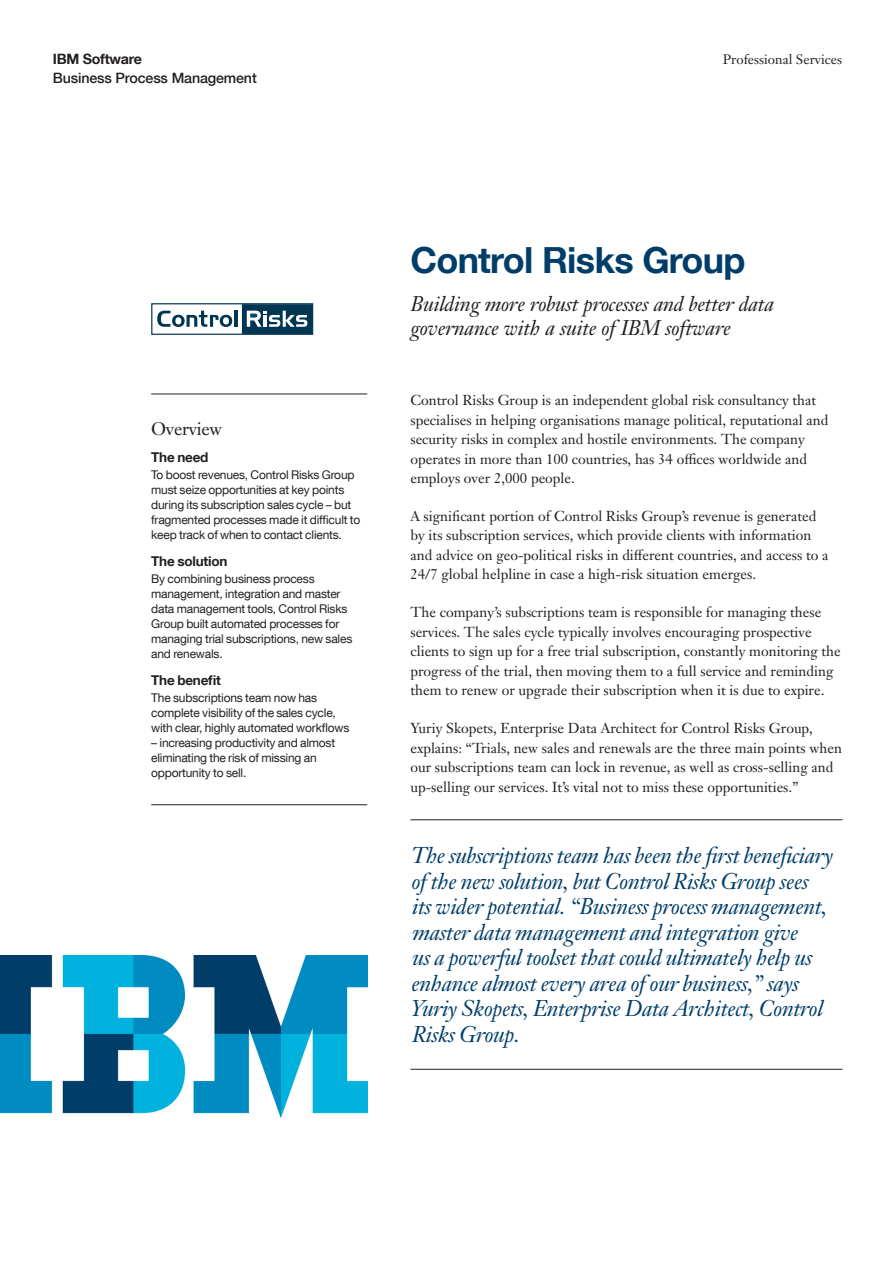
<style>
.page{position:relative;width:893px;height:1263px;background:#fff}
.page>*{position:absolute;margin:0;border:0;box-sizing:border-box;transform-origin:0 0}
._1A_title__color{font:700 36px "Helvetica Neue LT Com";letter-spacing:-.02em;color:#003e69}
._3E_highlight_Client{font:italic 22.5px/25.5px "Janson Text LT Pro";letter-spacing:-.015em;color:#003e69}
._1B_subtitle{font:italic 21px/24px "Janson Text LT Pro";letter-spacing:-.01em;color:#231f20}
._3A_highlight_head{font:18px "Janson Text LT Pro";letter-spacing:-.015em;color:#231f20}
._2C_body{font:14.25px/19.5px "Janson Text LT Pro";color:#231f20}
.t1{font:500 14.25px "Helvetica Neue LT Com";letter-spacing:-.01em;color:#231f20}
.t2{font:700 14.25px "Helvetica Neue LT Com";letter-spacing:-.02em;color:#231f20}
._3B_highlight_subhea{font:700 13.5px "Helvetica Neue LT Com";letter-spacing:-.015em;color:#231f20}
.t3{font:13.5px "Janson Text LT Pro";color:#231f20}
._3C_highlight_body{font:12px/15px "Helvetica Neue LT Com";letter-spacing:-.015em;color:#231f20}
</style>
<div class="page">
<hr style="left:151px;top:394px;width:216px;height:1px;background:#231f20">
<hr style="left:151px;top:804px;width:216px;height:1px;background:#231f20">
<img style="left:0;top:956px;width:367px;height:162px">
<hr style="left:410px;top:819px;width:432px;height:1px;background:#231f20">
<hr style="left:410px;top:1069px;width:432px;height:1px;background:#231f20">
<div style="left:151px;top:303px;width:162px;height:32px;border:1px solid #003652"></div>
<div style="left:243px;top:305px;width:69px;height:28px;background:#003652"></div>
<div style="left:242px;top:304px;width:70px;height:30px;border:1px solid #003652"></div>
<svg style="left:157px;top:311px;width:13px;height:16px"></svg>
<svg style="left:172px;top:315px;width:13px;height:12px"></svg>
<div style="left:175px;top:317px;width:6px;height:7px;background:#fff;border-radius:50%"></div>
<svg style="left:187px;top:311px;width:32px;height:16px"></svg>
<svg style="left:220px;top:315px;width:12px;height:12px"></svg>
<div style="left:223px;top:317px;width:6px;height:7px;background:#fff;border-radius:50%"></div>
<hr style="left:234px;top:311px;width:3px;height:16px;background:#003652">
<svg style="left:247px;top:311px;width:60px;height:16px"></svg>
<p class="t2" style="left:53px;top:50px;width:90px">IBM Software</p>
<p class="t3" style="left:723px;top:51px;width:121px">Professional Services</p>
<p class="t1" style="left:53px;top:70px;width:205px">Business Process Management</p>
<p class="_3A_highlight_head" style="left:151px;top:417px;width:73px">Overview</p>
<p class="_3B_highlight_subhea" style="left:151px;top:448px;width:59px">The need</p>
<p class="_3C_highlight_body" style="left:151px;top:467px;width:211px">To boost revenues, Control Risks Group must seize opportunities at key points during its subscription sales cycle – but fragmented processes made it difficult to keep track of when to contact clients.</p>
<p class="_3B_highlight_subhea" style="left:151px;top:553px;width:78px">The solution</p>
<p class="_3C_highlight_body" style="left:151px;top:571px;width:203px">By combining business process management, integration and master data management tools, Control Risks<br>Group built automated processes for managing trial subscriptions, new sales and renewals.</p>
<p class="_3B_highlight_subhea" style="left:151px;top:672px;width:71px">The benefit</p>
<p class="_3C_highlight_body" style="left:151px;top:690px;width:200px">The subscriptions team now has complete visibility of the sales cycle, with clear, highly automated workflows</p>
<p class="_3C_highlight_body" style="left:151px;top:735px;width:185px">– increasing productivity and almost eliminating the risk of missing an opportunity to sell.</p>
<p class="_1A_title__color" style="left:410px;top:238px;width:337px">Control Risks Group</p>
<p class="_1B_subtitle" style="left:410px;top:292px;width:365px">Building more robust processes and better data governance with a suite of IBM software</p>
<p class="_2C_body" style="left:410px;top:390px;width:419px">Control Risks Group is an independent global risk consultancy that specialises in helping organisations manage political, reputational and security risks in complex and hostile environments. The company operates in more than 100 countries, has 34 offices worldwide and employs over 2,000 people.</p>
<p class="_2C_body" style="left:410px;top:506px;width:419px">A significant portion of Control Risks Group’s revenue is generated by its subscription services, which provide clients with information and advice on geo-political risks in different countries, and access to a 24/7 global helpline in case a high-risk situation emerges.</p>
<p class="_2C_body" style="left:410px;top:602px;width:432px">The company’s subscriptions team is responsible for managing these services. The sales cycle typically involves encouraging prospective clients to sign up for a free trial subscription, constantly monitoring the progress of the trial, then moving them to a full service and reminding them to renew or upgrade their subscription when it is due to expire.</p>
<p class="_2C_body" style="left:410px;top:718px;width:433px">Yuriy Skopets, Enterprise Data Architect for Control Risks Group, explains: “Trials, new sales and renewals are the three main points when our subscriptions team can lock in revenue, as well as cross-selling and up-selling our services. It’s vital not to miss these opportunities.”</p>
<p class="_3E_highlight_Client" style="left:411px;top:843px;width:424px">The subscriptions team has been the first beneficiary of the new solution, but Control Risks Group sees<br>its wider potential. “Business process management, master data management and integration give<br>us a powerful toolset that could ultimately help us enhance almost every area of our business,” says Yuriy Skopets, Enterprise Data Architect, Control Risks Group.</p>
</div>
